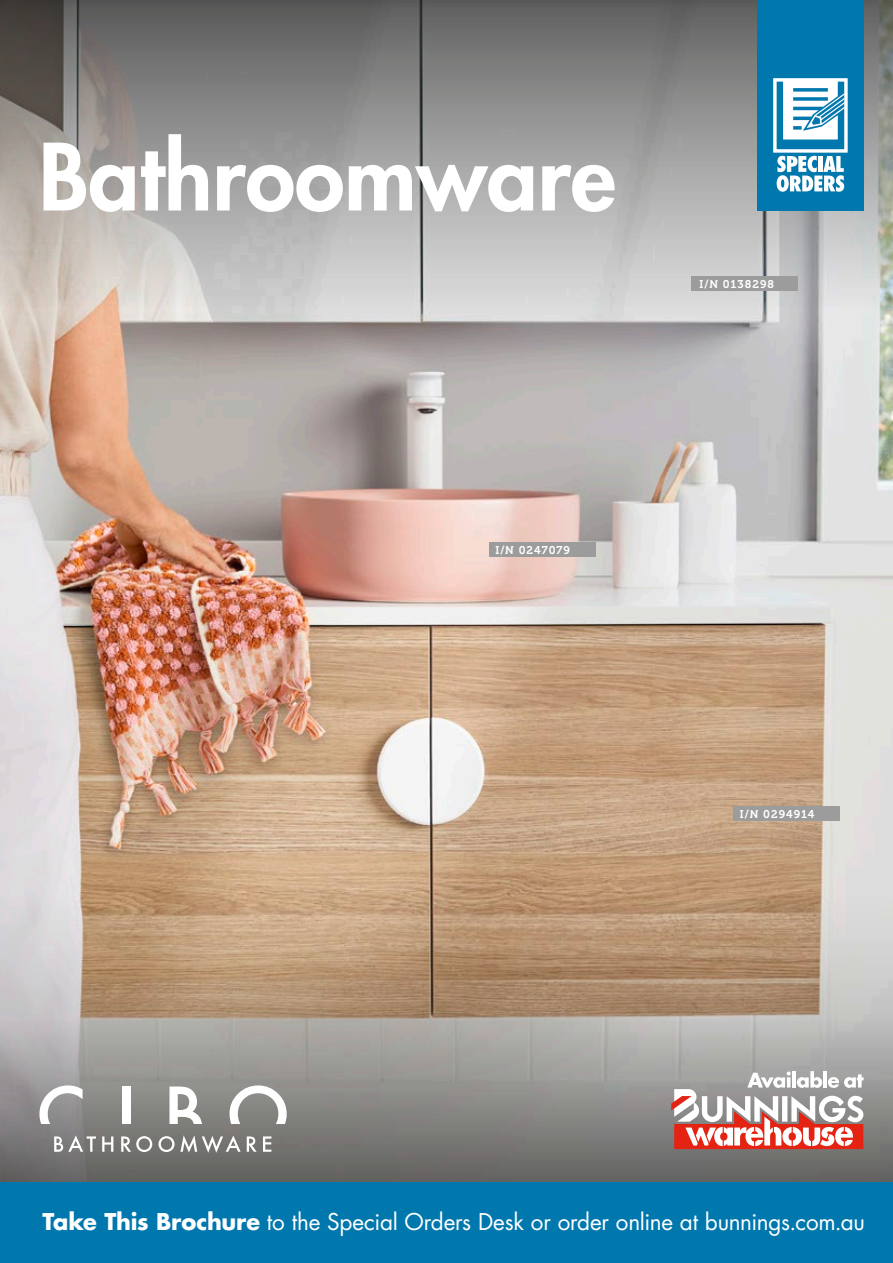
<style>
.page{position:relative;width:893px;height:1263px;background:#fff}
.page>*{position:absolute;margin:0;border:0;box-sizing:border-box;transform-origin:0 0}
.t1{font:800 90px "Futura LT";color:#fff}
.t2{font:22.5px "Futura LT";letter-spacing:-.01em;color:#fff}
.t3{font:11.25px "Museo 700";letter-spacing:.09em;color:#fff}
.s1{font-weight:700}
</style>
<div class="page">
<img style="left:0;top:309px;width:893px;height:587px">
<svg style="left:0;top:896px;width:893px;height:122px;background:#b99d82"></svg>
<svg style="left:0;top:1018px;width:893px;height:164px;background:#8f8e8b"></svg>
<svg style="left:0;top:0;width:893px;height:309px;background:#9d9c9b"></svg>
<div style="left:733px;top:806px;width:107px;height:15px;background:#9c9c9c"></div>
<div style="left:489px;top:542px;width:106px;height:15px;background:#9c9c9c"></div>
<div style="left:691px;top:276px;width:106px;height:15px;background:#9c9c9c"></div>
<div style="left:757px;top:0;width:107px;height:210px;background:#0078ae"></div>
<svg style="left:773px;top:78px;width:75px;height:114px"></svg>
<svg style="left:671px;top:1071px;width:193px;height:78px"></svg>
<div style="left:0;top:1182px;width:893px;height:81px;background:#0078ae"></div>
<svg style="left:54px;top:1135px;width:42px;height:17px"></svg>
<svg style="left:102px;top:1136px;width:11px;height:16px"></svg>
<svg style="left:121px;top:1136px;width:31px;height:16px"></svg>
<svg style="left:159px;top:1135px;width:82px;height:18px"></svg>
<svg style="left:247px;top:1136px;width:10px;height:16px"></svg>
<svg style="left:263px;top:1136px;width:8px;height:16px"></svg>
<svg style="left:39px;top:1085px;width:44px;height:38px"></svg>
<div style="left:122px;top:1086px;width:8px;height:37px;background:#fff"></div>
<svg style="left:169px;top:1086px;width:33px;height:37px"></svg>
<svg style="left:230px;top:1085px;width:57px;height:38px"></svg>
<h1 class="t1" style="left:39px;top:117px;width:579px">Bathroomware</h1>
<p class="t3" style="left:699px;top:278px;width:76px">I/N 0138298</p>
<p class="t3" style="left:495px;top:544px;width:76px">I/N 0247079</p>
<p class="t3" style="left:740px;top:807px;width:76px">I/N 0294914</p>
<p class="t2" style="left:43px;top:1207px;width:824px"><span class="s1">Take This Brochure</span> to the Special Orders Desk or order online at bunnings.com.au</p>
</div>
